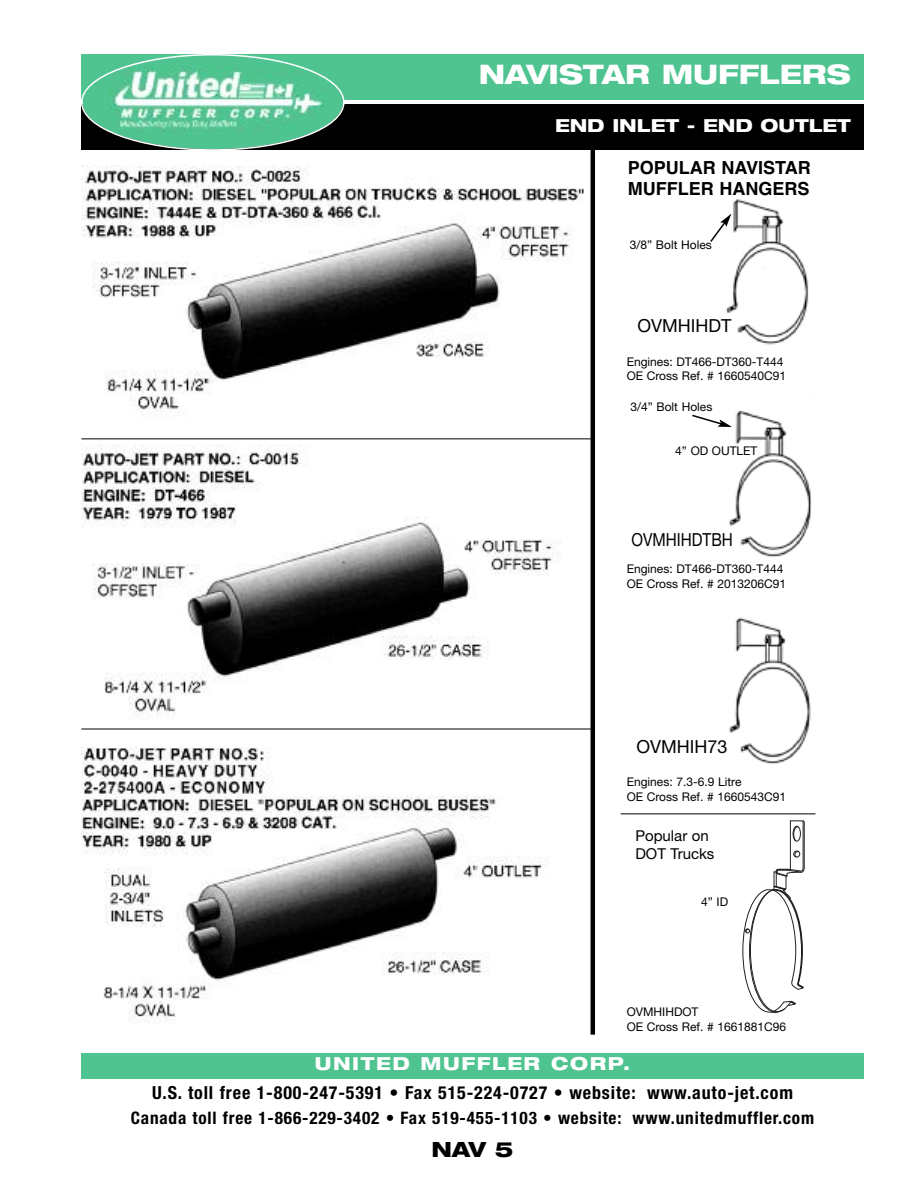
<style>
.page{position:relative;width:918px;height:1188px;background:#fff}
.page>*{position:absolute;margin:0;border:0;box-sizing:border-box;transform-origin:0 0}
.t1{font:800 expanded 27px "Helvetica Neue";color:#fff}
.t2{font:800 expanded 21px "Helvetica Neue";color:#000}
.t3{font:700 condensed 18px "Helvetica Neue";letter-spacing:.05em;color:#000}
.t4{font:700 18px/21.6px "Helvetica";color:#000}
.t5{font:800 expanded 18px "Helvetica Neue";letter-spacing:.09em;color:#fff}
.t6{font:800 expanded 18px "Helvetica Neue";color:#fff}
.t7{font:18px "Helvetica Neue";color:#000}
.t8{font:18px "Helvetica Neue";color:#000;scale:.85 1}
.t9{font:700 condensed 17.25px "Helvetica Neue";letter-spacing:.05em;color:#000}
.t10{font:15px/18px "Helvetica Neue";color:#000}
.t11{font:12px/14.4px "Helvetica Neue";color:#000}
</style>
<div class="page">
<div style="left:81px;top:1053px;width:783px;height:25px;background:#50c490"></div>
<img style="left:81px;top:747px;width:467px;height:275px">
<img style="left:81px;top:445px;width:480px;height:275px">
<img style="left:81px;top:166px;width:504px;height:252px">
<div style="left:81px;top:54px;width:783px;height:45px;background:#50c490"></div>
<div style="left:81px;top:104px;width:783px;height:46px;background:#000"></div>
<hr style="left:81px;top:439px;width:513px;height:1px;background:#000">
<hr style="left:81px;top:729px;width:513px;height:1px;background:#000">
<hr style="left:591px;top:146px;width:4px;height:889px;background:#000">
<img style="left:729px;top:410px;width:82px;height:147px">
<img style="left:726px;top:199px;width:83px;height:146px">
<svg style="left:743px;top:821px;width:61px;height:192px"></svg>
<svg style="left:710px;top:214px;width:21px;height:30px"></svg>
<svg style="left:692px;top:414px;width:40px;height:13px"></svg>
<hr style="left:621px;top:814px;width:194px;height:1px;background:#000">
<img style="left:729px;top:617px;width:82px;height:147px">
<svg style="left:81px;top:54px;width:264px;height:96px"></svg>
<h1 class="t1" style="left:479px;top:64px;width:374px">NAVISTAR MUFFLERS</h1>
<h3 class="t6" style="left:555px;top:118px;width:297px">END INLET - END OUTLET</h3>
<h3 class="t4" style="left:628px;top:157px;width:184px">POPULAR NAVISTAR<br>MUFFLER HANGERS</h3>
<p class="t11" style="left:630px;top:239px;width:84px">3/8” Bolt Holes</p>
<h3 class="t7" style="left:637px;top:320px;width:96px">OVMHIHDT</h3>
<p class="t11" style="left:627px;top:356px;width:161px">Engines: DT466-DT360-T444<br>OE Cross Ref. # 1660540C91</p>
<p class="t11" style="left:630px;top:401px;width:84px">3/4” Bolt Holes</p>
<p class="t11" style="left:675px;top:445px;width:84px">4” OD OUTLET</p>
<h3 class="t8" style="left:631px;top:533px;width:121px">OVMHIHDTBH</h3>
<p class="t11" style="left:627px;top:563px;width:161px">Engines: DT466-DT360-T444<br>OE Cross Ref. # 2013206C91</p>
<h3 class="t7" style="left:637px;top:740px;width:93px">OVMHIH73</h3>
<p class="t11" style="left:627px;top:776px;width:161px">Engines: 7.3-6.9 Litre<br>OE Cross Ref. # 1660543C91</p>
<p class="t10" style="left:635px;top:828px;width:81px">Popular on<br>DOT Trucks</p>
<p class="t11" style="left:701px;top:896px;width:29px">4” ID</p>
<p class="t11" style="left:627px;top:1006px;width:161px">OVMHIHDOT<br>OE Cross Ref. # 1661881C96</p>
<h3 class="t5" style="left:315px;top:1057px;width:317px">UNITED MUFFLER CORP.</h3>
<h3 class="t3" style="left:152px;top:1077px;width:642px">U.S. toll free 1-800-247-5391 • Fax 515-224-0727 • website: www.auto-jet.com</h3>
<h3 class="t9" style="left:131px;top:1103px;width:685px">Canada toll free 1-866-229-3402 • Fax 519-455-1103 • website: www.unitedmuffler.com</h3>
<h2 class="t2" style="left:431px;top:1141px;width:84px">NAV 5</h2>
</div>
